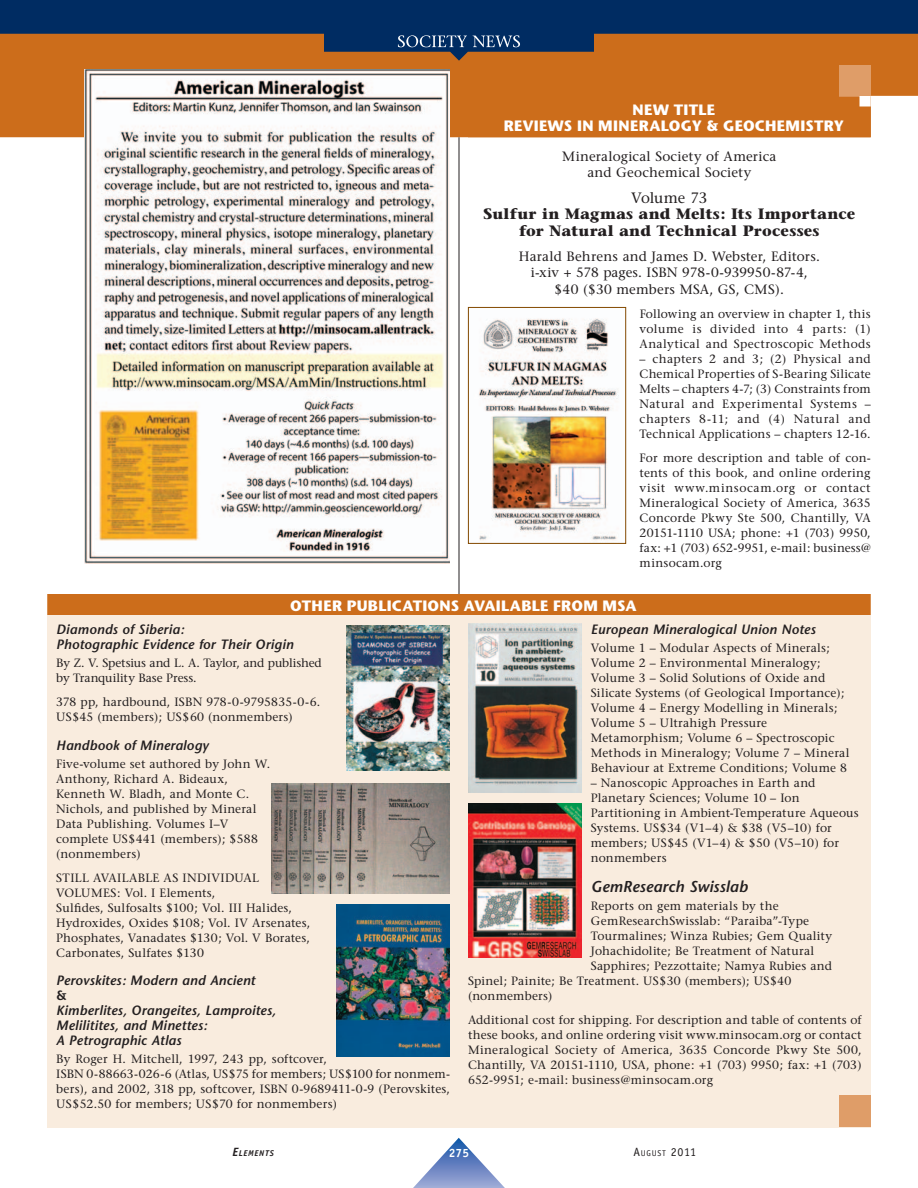
<style>
.page{position:relative;width:918px;height:1188px;background:#fff}
.page>*{position:absolute;margin:0;border:0;box-sizing:border-box;transform-origin:0 0}
.t1{font:italic 600 15.75px "Stone Sans";letter-spacing:.005em;color:#231f20}
.t2{font:700 15px/15.8px "Stone Sans";letter-spacing:.015em;color:#fff;text-align:center}
.t3{font:700 15px/16.5px "Stone Serif";letter-spacing:.02em;color:#231f20;text-align:center}
.t4{font:15px "Stone Serif";letter-spacing:-.01em;color:#231f20}
.t5{font:italic 600 13.5px/15px "Stone Sans";letter-spacing:.015em;color:#231f20}
.t6{font:13.5px/16.5px "Stone Serif";letter-spacing:.015em;color:#231f20;text-align:center}
.t7{font:600 13.5px "Stone Sans";color:#231f20}
.t8{font:12px/15px "Stone Serif";letter-spacing:.015em;color:#231f20}
.t9{font:12px/15px "Stone Serif";letter-spacing:-.01em;color:#231f20}
.t10{font:12px "Officina Sans";color:#231f20}
.t11{font:700 12px "Officina Sans";color:#fff}
.t12{font:italic 700 8.4px "Officina Sans";letter-spacing:.08em;color:#231f20}
.s1{font-size:12px}
.s2{font-size:8.4px}
</style>
<div class="page">
<svg style="left:0;top:61px;width:918px;height:76px;background:#ce772c"></svg>
<div style="left:839px;top:65px;width:32px;height:32px;background:#df9d68"></div>
<hr style="left:459px;top:137px;width:1px;height:990px;background:#231f20">
<div style="left:468px;top:97px;width:403px;height:40px;background:#cc6d1b"></div>
<div style="left:860px;top:96px;width:11px;height:10px;background:#fff"></div>
<img style="left:479px;top:318px;width:140px;height:223px">
<div style="left:468px;top:307px;width:158px;height:237px;border:1px solid #834900"></div>
<img style="left:85px;top:70px;width:365px;height:494px">
<div style="left:47px;top:594px;width:824px;height:22px;background:#cc6d1b"></div>
<div style="left:47px;top:615px;width:824px;height:512px;background:#f9ecde"></div>
<div style="left:839px;top:1096px;width:32px;height:31px;background:#df9d68"></div>
<img style="left:347px;top:626px;width:103px;height:145px">
<img style="left:336px;top:905px;width:114px;height:151px">
<img style="left:271px;top:783px;width:179px;height:110px">
<img style="left:468px;top:624px;width:114px;height:168px">
<img style="left:468px;top:803px;width:114px;height:155px">
<svg style="left:413px;top:1138px;width:92px;height:50px"></svg>
<svg style="left:0;top:0;width:918px;height:61px;background:#4b4447"></svg>
<svg style="left:398px;top:35px;width:122px;height:12px"></svg>
<p class="t2" style="left:504px;top:103px;width:342px">NEW TITLE<br>REVIEWS IN MINERALOGY &amp; GEOCHEMISTRY</p>
<p class="t6" style="left:562px;top:149px;width:216px">Mineralogical Society of America and Geochemical Society</p>
<p class="t4" style="left:631px;top:191px;width:78px">Volume 73</p>
<p class="t3" style="left:483px;top:207px;width:373px">Sulfur in Magmas and Melts: Its Importance for Natural and Technical Processes</p>
<p class="t6" style="left:519px;top:249px;width:303px">Harald Behrens and James D. Webster, Editors. i-xiv + 578 pages. ISBN 978-0-939950-87-4, $40 ($30 members MSA, GS, CMS).</p>
<p class="t8" style="left:640px;top:308px;width:233px;text-align:justify">Following an overview in chapter 1, this volume is divided into 4 parts: (1)<br>Analytical and Spectroscopic Methods</p>
<p class="t8" style="left:640px;top:353px;width:233px;text-align:justify">– chapters 2 and 3; (2) Physical and Chemical Properties of S-Bearing Silicate Melts – chapters 4-7; (3) Constraints from Natural and Experimental Systems – chapters 8-11; and (4) Natural and Technical Applications – chapters 12-16.</p>
<p class="t8" style="left:640px;top:452px;width:233px;text-align:justify">For more description and table of con&shy;tents of this book, and online ordering visit www.minsocam.org or contact Mineralogical Society of America, 3635<br>Concorde Pkwy Ste 500, Chantilly, VA 20151-1110 USA; phone: +1 (703) 9950, fax: +1 (703) 652-9951, e-mail: business@ minsocam.org</p>
<p class="t2" style="left:290px;top:599px;width:348px">OTHER PUBLICATIONS AVAILABLE FROM MSA</p>
<p class="t5" style="left:56px;top:624px;width:239px">Diamonds of Siberia:<br>Photographic Evidence for Their Origin</p>
<p class="t9" style="left:56px;top:657px;width:267px">By Z. V. Spetsius and L. A. Taylor, and published by Tranquility Base Press.</p>
<p class="t8" style="left:56px;top:696px;width:266px">378 pp, hardbound, ISBN 978-0-9795835-0-6.<br>US$45 (members); US$60 (nonmembers)</p>
<p class="t5" style="left:56px;top:739px;width:154px">Handbook of Mineralogy</p>
<p class="t8" style="left:56px;top:758px;width:216px">Five-volume set authored by John W.<br>Anthony, Richard A. Bideaux,<br>Kenneth W. Bladh, and Monte C.<br>Nichols, and published by Mineral<br>Data Publishing. Volumes I–V complete US$441 (members); $588 (nonmembers)</p>
<p class="t8" style="left:56px;top:872px;width:255px">STILL AVAILABLE AS INDIVIDUAL VOLUMES: Vol. I Elements,<br>Sulfides, Sulfosalts $100; Vol. III Halides, Hydroxides, Oxides $108; Vol. IV Arsenates, Phosphates, Vanadates $130; Vol. V Borates, Carbonates, Sulfates $130</p>
<p class="t5" style="left:56px;top:975px;width:201px">Perovskites: Modern and Ancient</p>
<p class="t7" style="left:56px;top:991px;width:12px">&amp;</p>
<p class="t5" style="left:56px;top:1005px;width:221px">Kimberlites, Orangeites, Lamproites,<br>Melilitites, and Minettes:<br>A Petrographic Atlas</p>
<p class="t8" style="left:56px;top:1053px;width:395px">By Roger H. Mitchell, 1997, 243 pp, softcover,<br>ISBN 0-88663-026-6 (Atlas, US$75 for members; US$100 for nonmem&shy;bers), and 2002, 318 pp, softcover, ISBN 0-9689411-0-9 (Perovskites, US$52.50 for members; US$70 for nonmembers)</p>
<p class="t5" style="left:591px;top:624px;width:226px">European Mineralogical Union Notes</p>
<p class="t8" style="left:591px;top:642px;width:260px">Volume 1 – Modular Aspects of Minerals; Volume 2 – Environmental Mineralogy; Volume 3 – Solid Solutions of Oxide and Silicate Systems (of Geological Importance); Volume 4 – Energy Modelling in Minerals; Volume 5 – Ultrahigh Pressure Metamorphism; Volume 6 – Spectroscopic Methods in Mineralogy; Volume 7 – Mineral Behaviour at Extreme Conditions; Volume 8</p>
<p class="t8" style="left:591px;top:777px;width:269px">– Nanoscopic Approaches in Earth and Planetary Sciences; Volume 10 – Ion Partitioning in Ambient-Temperature Aqueous Systems. US$34 (V1–4) &amp; $38 (V5–10) for members; US$45 (V1–4) &amp; $50 (V5–10) for nonmembers</p>
<h1 class="t1" style="left:591px;top:880px;width:158px">GemResearch Swisslab</h1>
<p class="t8" style="left:591px;top:899px;width:189px">Reports on gem materials by the</p>
<p class="t8" style="left:591px;top:914px;width:220px">GemResearchSwisslab: “Paraiba”-Type</p>
<p class="t8" style="left:591px;top:929px;width:243px">Tourmalines; Winza Rubies; Gem Quality</p>
<p class="t8" style="left:591px;top:944px;width:225px">Johachidolite; Be Treatment of Natural</p>
<p class="t8" style="left:591px;top:959px;width:243px">Sapphires; Pezzottaite; Namya Rubies and</p>
<p class="t8" style="left:468px;top:974px;width:325px">Spinel; Painite; Be Treatment. US$30 (members); US$40</p>
<p class="t8" style="left:468px;top:989px;width:86px">(nonmembers)</p>
<p class="t8" style="left:468px;top:1013px;width:395px;text-align:justify">Additional cost for shipping. For description and table of contents of these books, and online ordering visit www.minsocam.org or contact Mineralogical Society of America, 3635 Concorde Pkwy Ste 500, Chantilly, VA 20151-1110, USA, phone: +1 (703) 9950; fax: +1 (703)<br>652-9951; e-mail: business@minsocam.org</p>
<p class="t12" style="left:232px;top:1150px;width:43px"><span class="s1">E</span>LEMENTS</p>
<p class="t11" style="left:449px;top:1149px;width:22px">275</p>
<p class="t10" style="left:633px;top:1147px;width:64px">A<span class="s2">UGUST</span> 2011</p>
</div>
